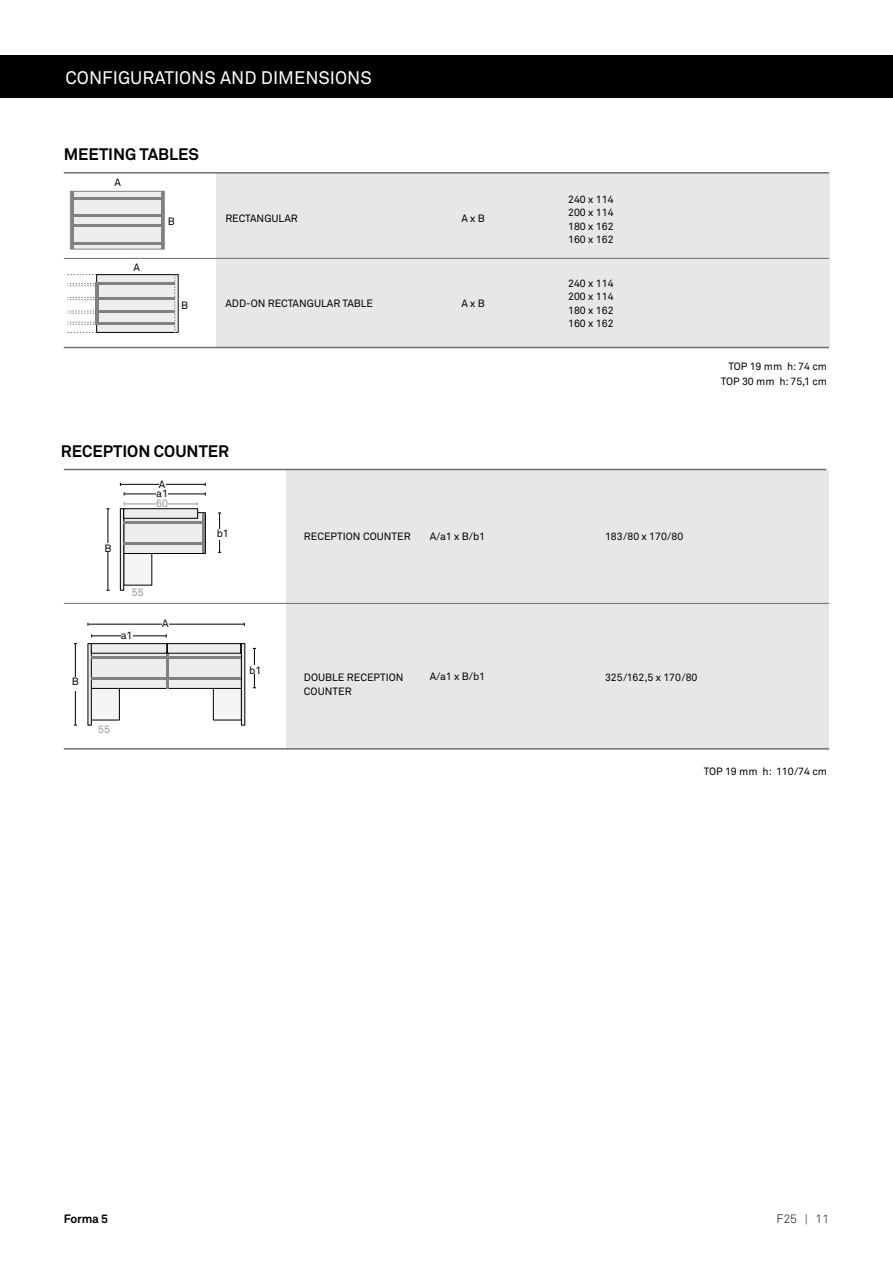
<style>
.page{position:relative;width:893px;height:1263px;background:#fff}
.page>*{position:absolute;margin:0;border:0;box-sizing:border-box;transform-origin:0 0}
.t1{font:18px "Akkurat";color:#fff}
.t2{font:700 16.5px "Akkurat";color:#000}
.t3{font:700 12px "Akkurat";letter-spacing:-.02em;color:#000}
.t4{font:300 12px "Akkurat";color:#000}
.t5{font:10.5px/13.5px "Akkurat";color:#000;text-align:justify}
.t6{font:10.5px "Akkurat";color:#939498}
</style>
<div class="page">
<div style="left:216px;top:172px;width:613px;height:175px;background:#e5e7e8"></div>
<hr style="left:64px;top:258px;width:765px;height:1px;background:#6d6d71">
<hr style="left:64px;top:172px;width:765px;height:2px;background:#6d6d71">
<hr style="left:64px;top:347px;width:765px;height:1px;background:#6d6d71">
<div style="left:70px;top:191px;width:95px;height:58px;background:#ededee;border:1px solid #7f8284"></div>
<hr style="left:71px;top:191px;width:3px;height:58px;background:#7f8284">
<hr style="left:161px;top:191px;width:3px;height:58px;background:#7f8284">
<hr style="left:72px;top:242px;width:90px;height:2px;background:#7f8284">
<hr style="left:72px;top:225px;width:90px;height:2px;background:#7f8284">
<hr style="left:72px;top:214px;width:90px;height:2px;background:#7f8284">
<hr style="left:72px;top:197px;width:90px;height:2px;background:#7f8284">
<svg style="left:68px;top:274px;width:28px;height:1px"></svg>
<svg style="left:67px;top:283px;width:28px;height:3px"></svg>
<svg style="left:67px;top:297px;width:28px;height:3px"></svg>
<svg style="left:67px;top:322px;width:29px;height:3px"></svg>
<div style="left:97px;top:275px;width:81px;height:57px;background:#ededee"></div>
<div style="left:96px;top:274px;width:82px;height:59px;border:1px solid #000"></div>
<hr style="left:98px;top:283px;width:77px;height:2px;background:#7f8284">
<hr style="left:98px;top:297px;width:77px;height:2px;background:#7f8284">
<hr style="left:98px;top:311px;width:77px;height:2px;background:#7f8284">
<hr style="left:98px;top:322px;width:77px;height:2px;background:#7f8284">
<svg style="left:174px;top:275px;width:5px;height:58px"></svg>
<svg style="left:67px;top:311px;width:28px;height:3px"></svg>
<hr style="left:95px;top:282px;width:4px;height:42px;background:#7f8284">
<svg style="left:68px;top:332px;width:29px;height:1px"></svg>
<div style="left:0;top:55px;width:893px;height:43px;background:#000"></div>
<div style="left:286px;top:470px;width:543px;height:278px;background:#e5e7e8"></div>
<hr style="left:64px;top:603px;width:765px;height:1px;background:#6d6d71">
<hr style="left:64px;top:469px;width:762px;height:1px;background:#6d6d71">
<hr style="left:64px;top:748px;width:765px;height:2px;background:#6d6d71">
<div style="left:91px;top:659px;width:28px;height:61px;background:#f5f5f5"></div>
<div style="left:91px;top:659px;width:29px;height:61px;border:1px solid #000"></div>
<div style="left:91px;top:648px;width:77px;height:40px;background:#ededee"></div>
<div style="left:91px;top:647px;width:77px;height:42px;border:1px solid #000"></div>
<div style="left:88px;top:643px;width:4px;height:82px;border:1px solid #000"></div>
<hr style="left:91px;top:657px;width:75px;height:2px;background:#7f8284">
<hr style="left:91px;top:677px;width:75px;height:2px;background:#7f8284">
<div style="left:213px;top:659px;width:28px;height:61px;background:#f5f5f5"></div>
<div style="left:213px;top:659px;width:29px;height:61px;border:1px solid #000"></div>
<div style="left:168px;top:648px;width:73px;height:40px;background:#ededee"></div>
<div style="left:167px;top:647px;width:75px;height:42px;border:1px solid #000"></div>
<div style="left:241px;top:643px;width:4px;height:82px;border:1px solid #000"></div>
<hr style="left:168px;top:657px;width:73px;height:2px;background:#7f8284">
<hr style="left:168px;top:677px;width:73px;height:2px;background:#7f8284">
<hr style="left:166px;top:649px;width:2px;height:39px;background:#7f8284">
<div style="left:91px;top:644px;width:76px;height:9px;background:#ededee"></div>
<div style="left:91px;top:643px;width:76px;height:10px;border:1px solid #000"></div>
<div style="left:167px;top:644px;width:74px;height:9px;background:#ededee"></div>
<div style="left:167px;top:643px;width:74px;height:10px;border:1px solid #000"></div>
<hr style="left:254px;top:648px;width:1px;height:40px;background:#000">
<div style="left:249px;top:665px;width:12px;height:8px;background:#fff"></div>
<hr style="left:92px;top:636px;width:74px;height:1px;background:#000">
<hr style="left:75px;top:643px;width:1px;height:82px;background:#000">
<hr style="left:88px;top:624px;width:157px;height:1px;background:#000">
<div style="left:72px;top:677px;width:9px;height:13px;background:#fff"></div>
<div style="left:121px;top:630px;width:11px;height:9px;background:#fff"></div>
<div style="left:162px;top:618px;width:7px;height:8px;background:#fff"></div>
<div style="left:124px;top:524px;width:28px;height:61px;background:#f5f5f5"></div>
<div style="left:124px;top:513px;width:81px;height:40px;background:#ededee"></div>
<div style="left:124px;top:512px;width:82px;height:42px;border:1px solid #000"></div>
<div style="left:120px;top:508px;width:4px;height:82px;border:1px solid #000"></div>
<hr style="left:203px;top:513px;width:2px;height:40px;background:#7f8284">
<hr style="left:124px;top:522px;width:79px;height:2px;background:#7f8284">
<hr style="left:124px;top:542px;width:79px;height:2px;background:#7f8284">
<div style="left:124px;top:509px;width:74px;height:9px;background:#ededee"></div>
<div style="left:124px;top:508px;width:74px;height:10px;border:1px solid #000"></div>
<hr style="left:120px;top:484px;width:85px;height:1px;background:#000">
<div style="left:159px;top:480px;width:6px;height:8px;background:#fff"></div>
<hr style="left:124px;top:494px;width:81px;height:1px;background:#000">
<div style="left:156px;top:489px;width:12px;height:8px;background:#fff"></div>
<hr style="left:124px;top:504px;width:73px;height:1px;background:#939498">
<div style="left:156px;top:499px;width:12px;height:8px;background:#fff"></div>
<hr style="left:219px;top:513px;width:1px;height:39px;background:#000">
<hr style="left:108px;top:508px;width:1px;height:82px;background:#000">
<div style="left:104px;top:543px;width:8px;height:9px;background:#fff"></div>
<div style="left:216px;top:529px;width:14px;height:11px;background:#fff"></div>
<h1 class="t1" style="left:66px;top:66px;width:308px">CONFIGURATIONS AND DIMENSIONS</h1>
<h2 class="t2" style="left:64px;top:144px;width:137px">MEETING TABLES</h2>
<p class="t5" style="left:115px;top:176px;width:8px">A</p>
<p class="t5" style="left:133px;top:260px;width:8px">A</p>
<p class="t5" style="left:168px;top:214px;width:9px">B</p>
<p class="t5" style="left:181px;top:298px;width:9px">B</p>
<p class="t5" style="left:225px;top:211px;width:74px">RECTANGULAR</p>
<p class="t5" style="left:225px;top:297px;width:149px">ADD-ON RECTANGULAR TABLE</p>
<p class="t5" style="left:461px;top:211px;width:25px">A x B</p>
<p class="t5" style="left:461px;top:297px;width:25px">A x B</p>
<h2 class="t2" style="left:61px;top:441px;width:170px">RECEPTION COUNTER</h2>
<p class="t5" style="left:72px;top:675px;width:9px">B</p>
<p class="t5" style="left:104px;top:541px;width:9px">B</p>
<p class="t5" style="left:156px;top:479px;width:13px;line-height:9.3px">A a1</p>
<p class="t6" style="left:156px;top:497px;width:13px">60</p>
<p class="t6" style="left:132px;top:586px;width:13px">55</p>
<p class="t5" style="left:121px;top:628px;width:13px">a1</p>
<p class="t5" style="left:162px;top:616px;width:8px">A</p>
<p class="t6" style="left:98px;top:722px;width:13px">55</p>
<p class="t5" style="left:217px;top:527px;width:14px">b1</p>
<p class="t5" style="left:249px;top:663px;width:14px">b1</p>
<p class="t5" style="left:304px;top:529px;width:108px">RECEPTION COUNTER</p>
<p class="t5" style="left:430px;top:529px;width:57px">A/a1 x B/b1</p>
<p class="t5" style="left:304px;top:671px;width:101px">DOUBLE RECEPTION<br>COUNTER</p>
<p class="t5" style="left:430px;top:670px;width:57px">A/a1 x B/b1</p>
<p class="t5" style="left:568px;top:192px;width:47px">240 x 114<br>200 x 114<br>180 x 162<br>160 x 162</p>
<p class="t5" style="left:568px;top:276px;width:47px">240 x 114<br>200 x 114<br>180 x 162<br>160 x 162</p>
<p class="t5" style="left:721px;top:359px;width:108px;line-height:15px;text-align:right">TOP 19 mm h: 74 cm<br>TOP 30 mm h: 75,1 cm</p>
<p class="t5" style="left:605px;top:530px;width:80px">183/80 x 170/80</p>
<p class="t5" style="left:605px;top:670px;width:94px">325/162,5 x 170/80</p>
<p class="t5" style="left:704px;top:765px;width:125px">TOP 19 mm h: 110/74 cm</p>
<p class="t3" style="left:64px;top:1211px;width:46px">Forma 5</p>
<p class="t4" style="left:776px;top:1211px;width:54px">F25 | 11</p>
</div>
